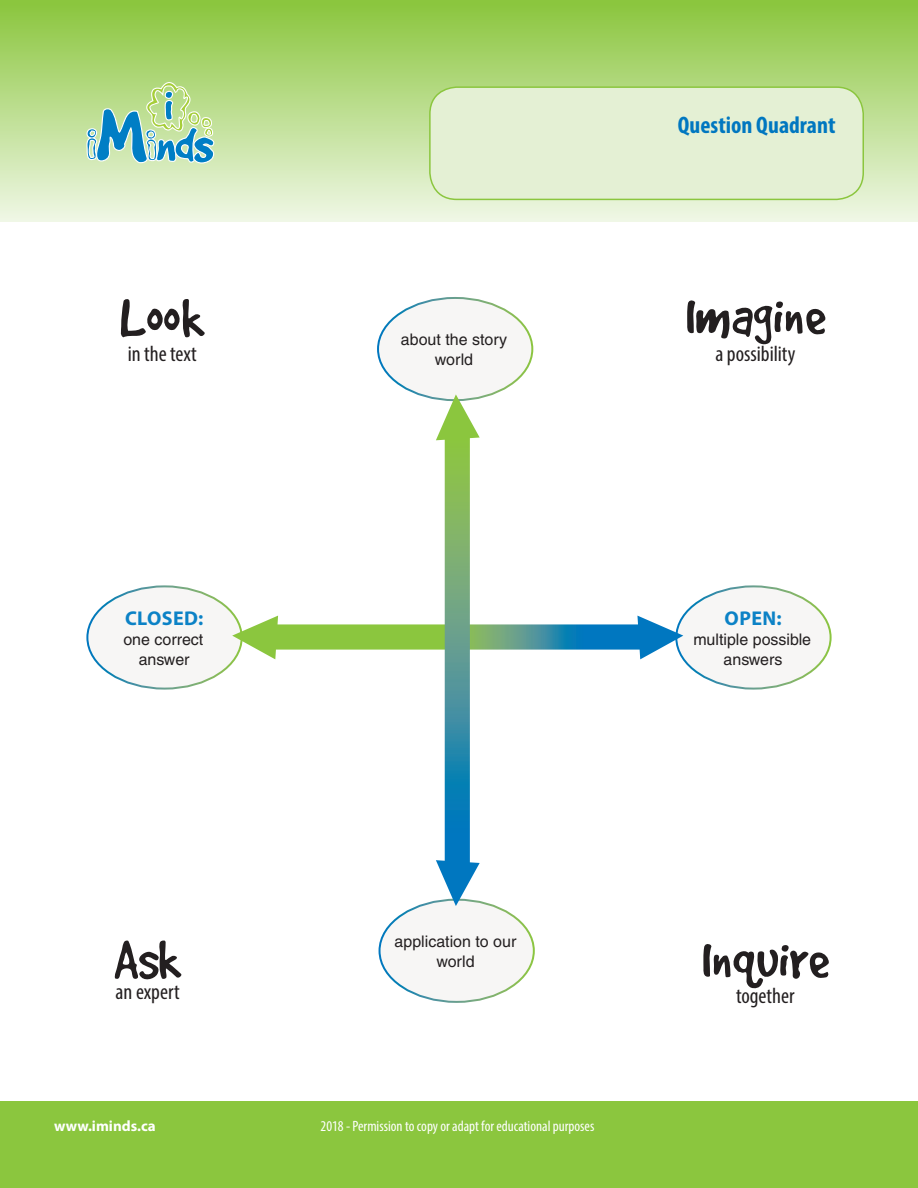
<style>
.page{position:relative;width:918px;height:1188px;background:#fff}
.page>*{position:absolute;margin:0;border:0;box-sizing:border-box;transform-origin:0 0}
.INTRO_HEADING{font:60px "Good Dog";color:#231f20}
.Sub-title{font:700 condensed 24px "Myriad Pro";color:#0077c0}
.MASTHEAD_-_sub-title{font:condensed 22.05px "Myriad Pro";color:#231f20}
.t1{font:700 19.95px "Myriad Pro";letter-spacing:.02em;color:#0c82c6}
.t2{font:16.05px/20px "Helvetica";color:#231f20;text-align:center}
.FOOTER_TEXT{font:condensed 15px "Myriad Pro";color:#fff}
.FOOTER_TEXT-2{font:700 15px "Myriad Pro";color:#fff}
</style>
<div class="page">
<div style="left:0;top:1102px;width:918px;height:86px;background:#8bc63e"></div>
<div style="left:0;top:0;width:918px;height:222px;background:linear-gradient(to bottom,#8ac53c,#eff7e5)"></div>
<div style="left:87px;top:586px;width:155px;height:103px;background:#f7f6f5;border-radius:50%"></div>
<div style="left:378px;top:298px;width:154px;height:102px;background:#f7f6f5;border-radius:50%"></div>
<div style="left:676px;top:586px;width:155px;height:103px;background:#f7f6f5;border-radius:50%"></div>
<div style="left:380px;top:900px;width:154px;height:102px;background:#f7f6f5;border-radius:50%"></div>
<svg style="left:232px;top:394px;width:451px;height:512px"></svg>
<svg style="left:86px;top:82px;width:129px;height:82px;background:#99cbac"></svg>
<div style="left:430px;top:87px;width:433px;height:112px;background:#e4f0d4;border-radius:27px"></div>
<div style="left:429px;top:86px;width:435px;height:114px;border:2px solid #8bc63e;border-radius:27px"></div>
<p class="INTRO_HEADING" style="left:120px;top:287px;width:86px">Look</p>
<p class="MASTHEAD_-_sub-title" style="left:128px;top:341px;width:71px">in the text</p>
<p class="t1" style="left:125px;top:605px;width:80px">CLOSED:</p>
<p class="t2" style="left:123px;top:629px;width:82px">one correct answer</p>
<p class="t2" style="left:401px;top:330px;width:108px">about the story world</p>
<p class="Sub-title" style="left:678px;top:110px;width:159px">Question Quadrant</p>
<p class="INTRO_HEADING" style="left:686px;top:285px;width:141px">Imagine</p>
<p class="MASTHEAD_-_sub-title" style="left:715px;top:341px;width:81px">a possibility</p>
<p class="t1" style="left:725px;top:605px;width:59px">OPEN:</p>
<p class="t2" style="left:693px;top:629px;width:119px">multiple possible answers</p>
<p class="INTRO_HEADING" style="left:114px;top:929px;width:69px">Ask</p>
<p class="MASTHEAD_-_sub-title" style="left:116px;top:978px;width:66px">an expert</p>
<p class="t2" style="left:395px;top:931px;width:123px">application to our world</p>
<p class="FOOTER_TEXT-2" style="left:54px;top:1116px;width:103px">www.iminds.ca</p>
<p class="FOOTER_TEXT" style="left:321px;top:1117px;width:275px">2018 - Permission to copy or adapt for educational purposes</p>
<p class="INTRO_HEADING" style="left:702px;top:929px;width:129px">Inquire</p>
<p class="MASTHEAD_-_sub-title" style="left:736px;top:982px;width:60px">together</p>
</div>
